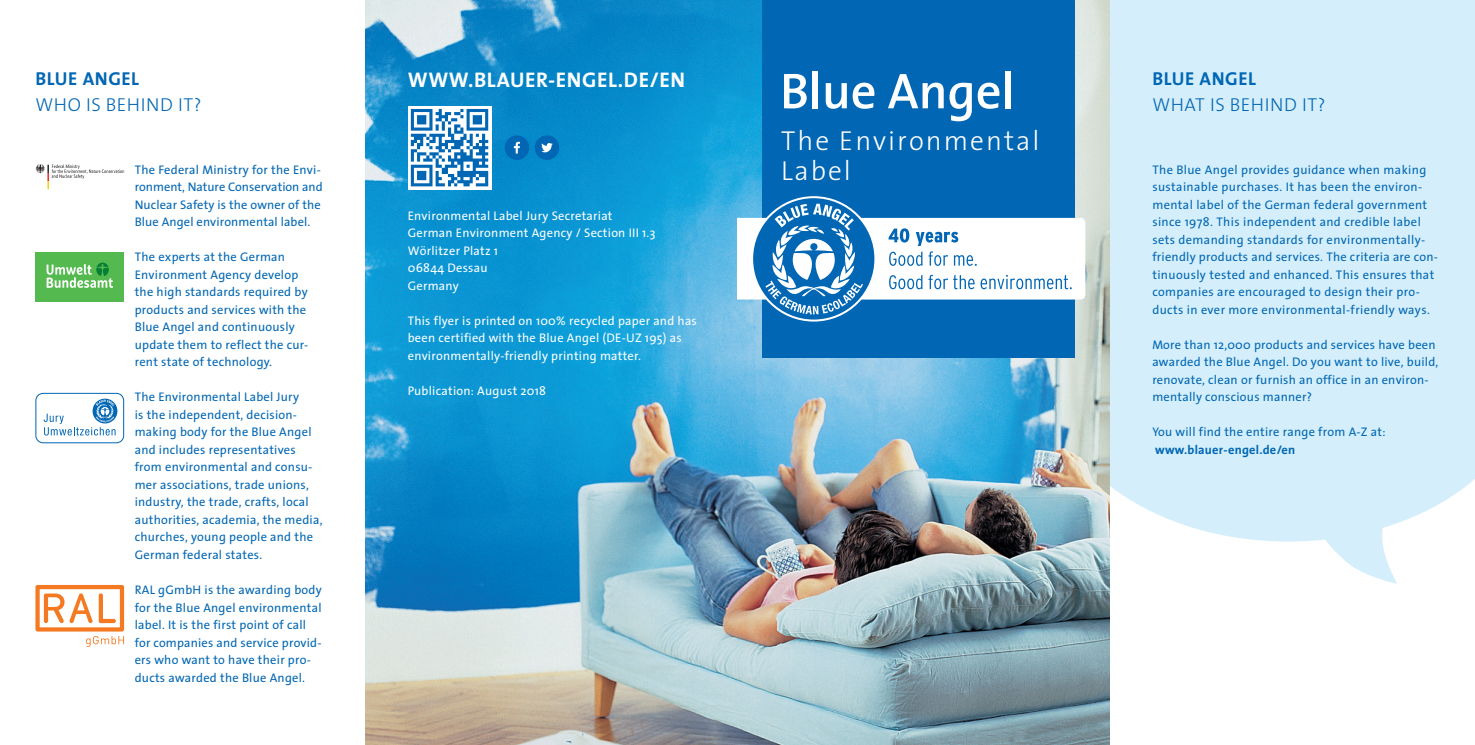
<style>
.page{position:relative;width:1475px;height:745px;background:#fff}
.page>*{position:absolute;margin:0;border:0;box-sizing:border-box;transform-origin:0 0}
.t1{font:600 50.62px "Thesis Sans";color:#fff}
.t2{font:300 27.5px/30px "Thesis Sans";letter-spacing:.075em;color:#fff}
.t3{font:700 21.25px "Thesis Sans";letter-spacing:.03em;color:#fff}
.t4{font:300 18.75px "Thesis Sans";letter-spacing:.03em;color:#0166b3}
.t5{font:700 18.75px "Thesis Sans";letter-spacing:.03em;color:#0166b3}
.t6{font:12.5px/17.5px "Thesis Sans";letter-spacing:.02em;color:#0166b3}
.t7{font:12.5px/17.5px "Thesis Sans";letter-spacing:.02em;color:#fff}
.t8{font:700 12.5px "Thesis Sans";letter-spacing:.02em;color:#0166b3}
</style>
<div class="page">
<svg style="left:35px;top:164px;width:89px;height:25px"></svg>
<svg style="left:1109px;top:370px;width:365px;height:171px;background:#d7f0fa"></svg>
<svg style="left:1318px;top:510px;width:78px;height:73px"></svg>
<div style="left:1109px;top:0;width:365px;height:370px;background:#d4effb"></div>
<img style="left:365px;top:0;width:744px;height:744px">
<div style="left:762px;top:0;width:312px;height:357px;background:#0166b3"></div>
<div style="left:534px;top:135px;width:25px;height:25px;background:#0166b3;border-radius:50%"></div>
<svg style="left:541px;top:143px;width:11px;height:9px"></svg>
<div style="left:504px;top:135px;width:25px;height:25px;background:#0166b3;border-radius:50%"></div>
<svg style="left:514px;top:142px;width:6px;height:11px"></svg>
<div style="left:35px;top:252px;width:89px;height:49px;background:#54ba4f"></div>
<svg style="left:47px;top:262px;width:66px;height:26px"></svg>
<svg style="left:737px;top:198px;width:348px;height:121px"></svg>
<div style="left:35px;top:392px;width:89px;height:51px;border:1px solid #0166b3;border-radius:7px"></div>
<svg style="left:44px;top:398px;width:73px;height:37px"></svg>
<svg style="left:35px;top:585px;width:89px;height:61px"></svg>
<svg style="left:407px;top:106px;width:84px;height:83px"></svg>
<svg style="left:411px;top:109px;width:77px;height:77px"></svg>
<h3 class="t5" style="left:35px;top:68px;width:105px">BLUE ANGEL</h3>
<h3 class="t4" style="left:35px;top:95px;width:168px">WHO IS BEHIND IT?</h3>
<p class="t6" style="left:135px;top:161px;width:189px">The Federal Ministry for the Envi&shy;ronment, Nature Conservation and Nuclear Safety is the owner of the Blue Angel environmental label.</p>
<p class="t6" style="left:135px;top:249px;width:175px">The experts at the German<br>Environment Agency develop the high standards required by products and services with the<br>Blue Angel and continuously update them to reflect the cur&shy;rent state of technology.</p>
<p class="t6" style="left:135px;top:389px;width:189px">The Environmental Label Jury<br>is the independent, decision&shy;making body for the Blue Angel and includes representatives from environmental and consu&shy;mer associations, trade unions, industry, the trade, crafts, local authorities, academia, the media, churches, young people and the<br>German federal states.</p>
<p class="t6" style="left:135px;top:581px;width:188px">RAL gGmbH is the awarding body for the Blue Angel environmental label. It is the first point of call for companies and service provid&shy;ers who want to have their pro&shy;ducts awarded the Blue Angel.</p>
<h3 class="t3" style="left:407px;top:68px;width:279px">WWW.BLAUER-ENGEL.DE/EN</h3>
<p class="t7" style="left:407px;top:207px;width:249px">Environmental Label Jury Secretariat<br>German Environment Agency / Section III 1.3<br>Wörlitzer Platz 1<br>06844 Dessau<br>Germany</p>
<p class="t7" style="left:407px;top:312px;width:290px">This flyer is printed on 100% recycled paper and has been certified with the Blue Angel (DE-UZ 195) as environmentally-friendly printing matter.</p>
<p class="t7" style="left:407px;top:382px;width:140px">Publication: August 2018</p>
<h1 class="t1" style="left:780px;top:63px;width:236px">Blue Angel</h1>
<h2 class="t2" style="left:781px;top:127px;width:260px">The Environmental<br>Label</h2>
<h3 class="t5" style="left:1152px;top:68px;width:105px">BLUE ANGEL</h3>
<h3 class="t4" style="left:1152px;top:95px;width:175px">WHAT IS BEHIND IT?</h3>
<p class="t6" style="left:1152px;top:161px;width:287px">The Blue Angel provides guidance when making sustainable purchases. It has been the environ&shy;mental label of the German federal government since 1978. This independent and credible label sets demanding standards for environmentally&shy;friendly products and services. The criteria are con&shy;tinuously tested and enhanced. This ensures that companies are encouraged to design their pro&shy;ducts in ever more environmental-friendly ways.</p>
<p class="t6" style="left:1152px;top:336px;width:287px">More than 12,000 products and services have been awarded the Blue Angel. Do you want to live, build, renovate, clean or furnish an office in an environ&shy;mentally conscious manner?</p>
<p class="t6" style="left:1152px;top:424px;width:235px">You will find the entire range from A-Z at:</p>
<p class="t8" style="left:1155px;top:442px;width:141px">www.blauer-engel.de/en</p>
</div>
